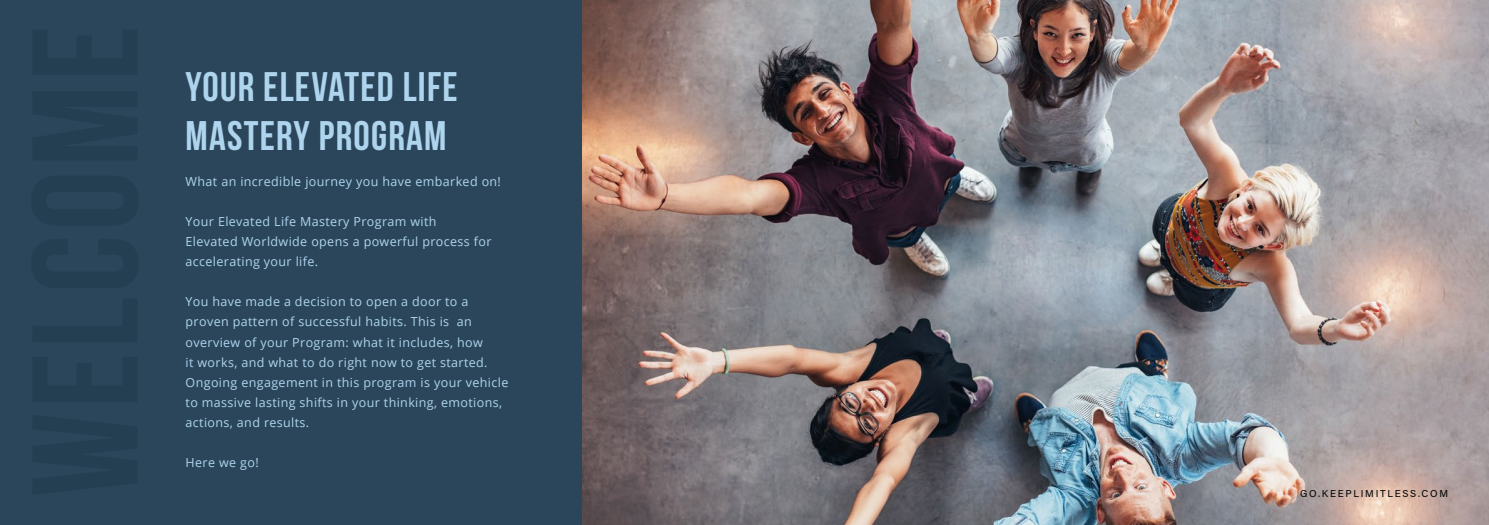
<style>
.page{position:relative;width:1489px;height:525px;background:#fff}
.page>*{position:absolute;margin:0;border:0;box-sizing:border-box;transform-origin:0 0}
.t1{font:41.25px/49.5px "Bebas Neue";letter-spacing:.03em;color:#aed5ed}
.t2{font:12.5px/20px "Open Sans";letter-spacing:.03em;color:#aed5ed}
.t3{font:10px "Acumin Pro";letter-spacing:.175em;color:#000}
</style>
<div class="page">
<div style="left:0;top:0;width:582px;height:524px;background:#2b465b"></div>
<img style="left:582px;top:0;width:906px;height:524px">
<h1 class="t1" style="left:186px;top:61px;width:273px">YOUR ELEVATED LIFE<br>MASTERY PROGRAM</h1>
<p class="t2" style="left:186px;top:171px;width:317px">What an incredible journey you have embarked on!</p>
<p class="t2" style="left:186px;top:211px;width:307px">Your Elevated Life Mastery Program with<br>Elevated Worldwide opens a powerful process for accelerating your life.</p>
<p class="t2" style="left:186px;top:291px;width:324px">You have made a decision to open a door to a proven pattern of successful habits. This is an overview of your Program: what it includes, how<br>it works, and what to do right now to get started.<br>Ongoing engagement in this program is your vehicle to massive lasting shifts in your thinking, emotions, actions, and results.</p>
<p class="t2" style="left:186px;top:451px;width:75px">Here we go!</p>
<p class="t3" style="left:1300px;top:486px;width:149px">GO.KEEPLIMITLESS.COM</p>
</div>
